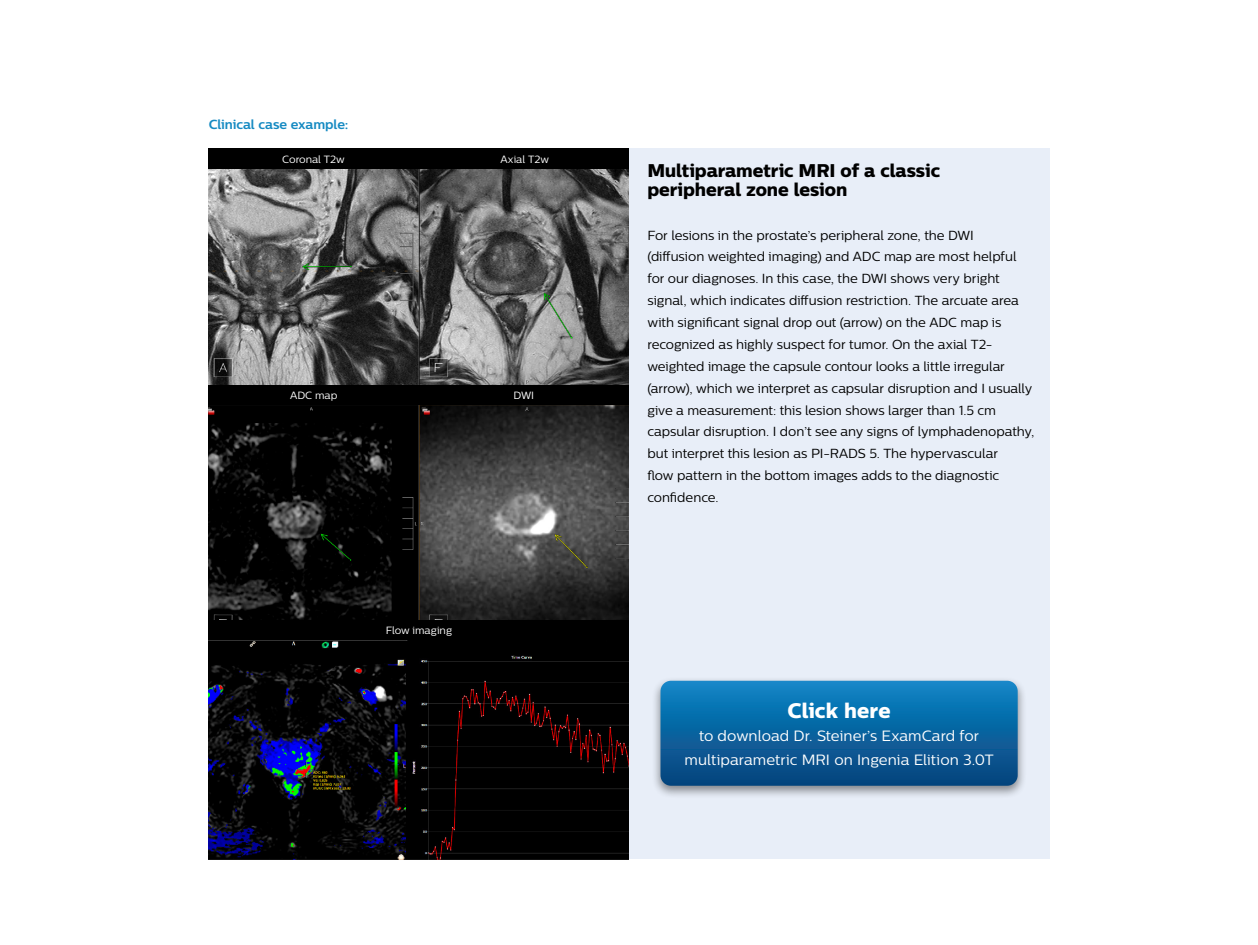
<style>
.page{position:relative;width:1258px;height:945px;background:#fff}
.page>*{position:absolute;margin:0;border:0;box-sizing:border-box;transform-origin:0 0}
.Quote_bold_blue{font:21px "Centrale Sans X Bold";color:#fff}
.Body_heading_bold{font:18.38px/19.2px "Centrale Sans X Bold";letter-spacing:-.005em;color:#000}
.Quote_bold_blue-2{font:14.88px/23.6px "Centrale Sans";color:#fff;text-align:center}
.Clinical_case_body_t{font:13.12px/21.9px "Centrale Sans";letter-spacing:-.005em;color:#000}
.Clinical_Case_headin{font:700 13.12px "Centrale Sans";letter-spacing:-.005em;color:#158ac2}
.t1{font:10.5px "Centrale Sans";letter-spacing:-.005em;color:#fff}
</style>
<div class="page">
<div style="left:629px;top:149px;width:420px;height:710px;background:#e8eef8"></div>
<div style="left:209px;top:149px;width:420px;height:710px;background:#000"></div>
<img style="left:209px;top:170px;width:420px;height:214px">
<img style="left:209px;top:405px;width:420px;height:215px">
<img style="left:209px;top:640px;width:420px;height:219px">
<div style="left:651px;top:676px;width:375px;height:123px;background:#000;opacity:.45"></div>
<svg style="left:660px;top:681px;width:357px;height:105px"></svg>
<p class="Clinical_Case_headin" style="left:209px;top:116px;width:141px">Clinical case example:</p>
<p class="t1" style="left:282px;top:153px;width:64px">Coronal T2w</p>
<p class="t1" style="left:500px;top:153px;width:50px">Axial T2w</p>
<p class="t1" style="left:290px;top:389px;width:49px">ADC map</p>
<p class="t1" style="left:513px;top:389px;width:22px">DWI</p>
<p class="t1" style="left:386px;top:624px;width:68px">Flow imaging</p>
<p class="Body_heading_bold" style="left:647px;top:160px;width:294px">Multiparametric MRI of a classic peripheral zone lesion</p>
<p class="Clinical_case_body_t" style="left:647px;top:224px;width:388px">For lesions in the prostate’s peripheral zone, the DWI<br>(diffusion weighted imaging) and ADC map are most helpful for our diagnoses. In this case, the DWI shows very bright signal, which indicates diffusion restriction. The arcuate area with significant signal drop out (arrow) on the ADC map is recognized as highly suspect for tumor. On the axial T2- weighted image the capsule contour looks a little irregular (arrow), which we interpret as capsular disruption and I usually give a measurement: this lesion shows larger than 1.5 cm capsular disruption. I don’t see any signs of lymphadenopathy, but interpret this lesion as PI-RADS 5. The hypervascular<br>flow pattern in the bottom images adds to the diagnostic confidence.</p>
<p class="Quote_bold_blue" style="left:787px;top:697px;width:105px">Click here</p>
<p class="Quote_bold_blue-2" style="left:684px;top:724px;width:311px">to download Dr. Steiner’s ExamCard for multiparametric MRI on Ingenia Elition 3.0T</p>
</div>
